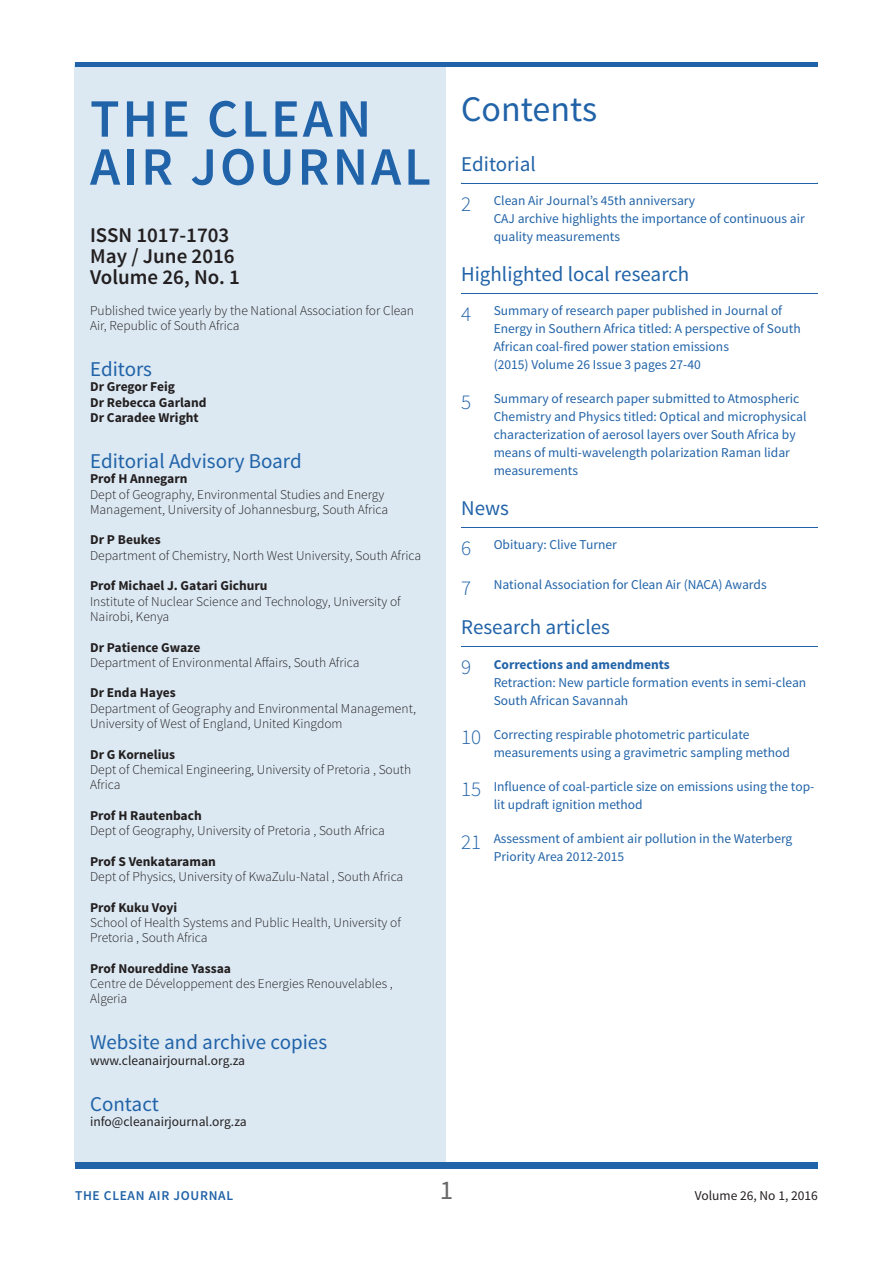
<style>
.page{position:relative;width:893px;height:1263px;background:#fff}
.page>*{position:absolute;margin:0;border:0;box-sizing:border-box;transform-origin:0 0}
.t1{font:600 54px/48px "Source Sans Pro";letter-spacing:.055em;color:#2163a8}
.t2{font:36px "Source Sans Pro";color:#2163a8}
.t3{font:27px "Source Sans Pro";color:#686868}
.t4{font:21px "Source Sans Pro";color:#2163a8}
.t5{font:600 21px/21px "Source Sans Pro";color:#231f20}
.t6{font:13.5px/18px "Source Sans Pro";color:#2163a8}
.t7{font:300 13.5px/15.3px "Source Sans Pro";color:#231f20}
.t8{font:700 13.5px/15.3px "Source Sans Pro";color:#231f20}
.t9{font:13.5px "Source Sans Pro";color:#231f20}
.t10{font:600 13.5px "Source Sans Pro";letter-spacing:.05em;color:#2163a8}
.s1{font-weight:300;font-size:21px}
.s2{font-weight:700}
</style>
<div class="page">
<div style="left:75px;top:1164px;width:743px;height:5px;background:#2163a8"></div>
<div style="left:75px;top:64px;width:371px;height:1099px;background:#dce9f3"></div>
<hr style="left:75px;top:62px;width:743px;height:4px;background:#2163a8">
<hr style="left:75px;top:1162px;width:743px;height:4px;background:#2163a8">
<hr style="left:461px;top:183px;width:357px;height:1px;background:#2163a8">
<hr style="left:461px;top:527px;width:357px;height:1px;background:#2163a8">
<hr style="left:461px;top:646px;width:357px;height:1px;background:#2163a8">
<h1 class="t1" style="left:90px;top:96px;width:342px">THE CLEAN<br>AIR JOURNAL</h1>
<h3 class="t5" style="left:90px;top:225px;width:151px">ISSN 1017-1703<br>May / June 2016<br>Volume 26, No. 1</h3>
<p class="t7" style="left:90px;top:303px;width:325px">Published twice yearly by the National Association for Clean<br>Air, Republic of South Africa</p>
<h3 class="t4" style="left:90px;top:356px;width:63px">Editors</h3>
<p class="t8" style="left:90px;top:380px;width:118px">Dr Gregor Feig<br>Dr Rebecca Garland<br>Dr Caradee Wright</p>
<h3 class="t4" style="left:90px;top:448px;width:213px">Editorial Advisory Board</h3>
<p class="t8" style="left:90px;top:472px;width:99px">Prof H Annegarn</p>
<p class="t7" style="left:90px;top:486px;width:300px">Dept of Geography, Environmental Studies and Energy<br>Management, University of Johannesburg, South Africa</p>
<p class="t8" style="left:90px;top:533px;width:72px">Dr P Beukes</p>
<p class="t7" style="left:90px;top:548px;width:333px">Department of Chemistry, North West University, South Africa</p>
<p class="t8" style="left:90px;top:579px;width:179px">Prof Michael J. Gatari Gichuru</p>
<p class="t7" style="left:90px;top:594px;width:312px">Institute of Nuclear Science and Technology, University of<br>Nairobi, Kenya</p>
<p class="t8" style="left:90px;top:640px;width:112px">Dr Patience Gwaze</p>
<p class="t7" style="left:90px;top:655px;width:271px">Department of Environmental Affairs, South Africa</p>
<p class="t8" style="left:90px;top:686px;width:87px">Dr Enda Hayes</p>
<p class="t7" style="left:90px;top:701px;width:327px">Department of Geography and Environmental Management,<br>University of West of England, United Kingdom</p>
<p class="t8" style="left:90px;top:747px;width:87px">Dr G Kornelius</p>
<p class="t7" style="left:90px;top:762px;width:323px">Dept of Chemical Engineering, University of Pretoria , South<br>Africa</p>
<p class="t8" style="left:90px;top:808px;width:113px">Prof H Rautenbach</p>
<p class="t7" style="left:90px;top:823px;width:296px">Dept of Geography, University of Pretoria , South Africa</p>
<p class="t8" style="left:90px;top:854px;width:127px">Prof S Venkataraman</p>
<p class="t7" style="left:90px;top:869px;width:315px">Dept of Physics, University of KwaZulu-Natal , South Africa</p>
<p class="t8" style="left:90px;top:900px;width:89px">Prof Kuku Voyi</p>
<p class="t7" style="left:90px;top:915px;width:312px">School of Health Systems and Public Health, University of<br>Pretoria , South Africa</p>
<p class="t8" style="left:90px;top:961px;width:142px">Prof Noureddine Yassaa</p>
<p class="t7" style="left:90px;top:976px;width:304px">Centre de Développement des Energies Renouvelables ,<br>Algeria</p>
<h3 class="t4" style="left:90px;top:1029px;width:239px">Website and archive copies</h3>
<p class="t9" style="left:90px;top:1052px;width:157px">www.cleanairjournal.org.za</p>
<h3 class="t4" style="left:90px;top:1090px;width:70px">Contact</h3>
<p class="t9" style="left:90px;top:1113px;width:158px">info@cleanairjournal.org.za</p>
<h2 class="t2" style="left:461px;top:87px;width:138px">Contents</h2>
<h3 class="t4" style="left:461px;top:151px;width:76px">Editorial</h3>
<p class="t6" style="left:494px;top:192px;width:313px;text-indent:-32px"><span class="s1">2</span> Clean Air Journal’s 45th anniversary<br>CAJ archive highlights the importance of continuous air quality measurements</p>
<h3 class="t4" style="left:461px;top:261px;width:230px">Highlighted local research</h3>
<p class="t6" style="left:494px;top:302px;width:308px;text-indent:-32px"><span class="s1">4</span> Summary of research paper published in Journal of Energy in Southern Africa titled: A perspective of South African coal-fired power station emissions<br>(2015) Volume 26 Issue 3 pages 27-40</p>
<p class="t6" style="left:494px;top:390px;width:314px;text-indent:-32px"><span class="s1">5</span> Summary of research paper submitted to Atmospheric Chemistry and Physics titled: Optical and microphysical characterization of aerosol layers over South Africa by means of multi-wavelength polarization Raman lidar measurements</p>
<h3 class="t4" style="left:461px;top:495px;width:49px">News</h3>
<p class="t6" style="left:461px;top:536px;width:157px"><span class="s1">6</span> Obituary: Clive Turner</p>
<p class="t6" style="left:461px;top:576px;width:307px"><span class="s1">7</span> National Association for Clean Air (NACA) Awards</p>
<h3 class="t4" style="left:461px;top:614px;width:150px">Research articles</h3>
<p class="t6" style="left:494px;top:655px;width:314px;text-indent:-32px"><span class="s1">9</span> <span class="s2">Corrections and amendments<br></span>Retraction: New particle formation events in semi-clean<br>South African Savannah</p>
<p class="t6" style="left:494px;top:725px;width:298px;text-indent:-32px"><span class="s1">10</span> Correcting respirable photometric particulate measurements using a gravimetric sampling method</p>
<p class="t6" style="left:494px;top:778px;width:322px;text-indent:-32px"><span class="s1">15</span> Influence of coal-particle size on emissions using the top&shy;lit updraft ignition method</p>
<p class="t6" style="left:494px;top:830px;width:300px;text-indent:-32px"><span class="s1">21</span> Assessment of ambient air pollution in the Waterberg<br>Priority Area 2012-2015</p>
<p class="t10" style="left:75px;top:1187px;width:160px">THE CLEAN AIR JOURNAL</p>
<h3 class="t3" style="left:440px;top:1174px;width:15px">1</h3>
<p class="t9" style="left:695px;top:1187px;width:125px">Volume 26, No 1, 2016</p>
</div>
